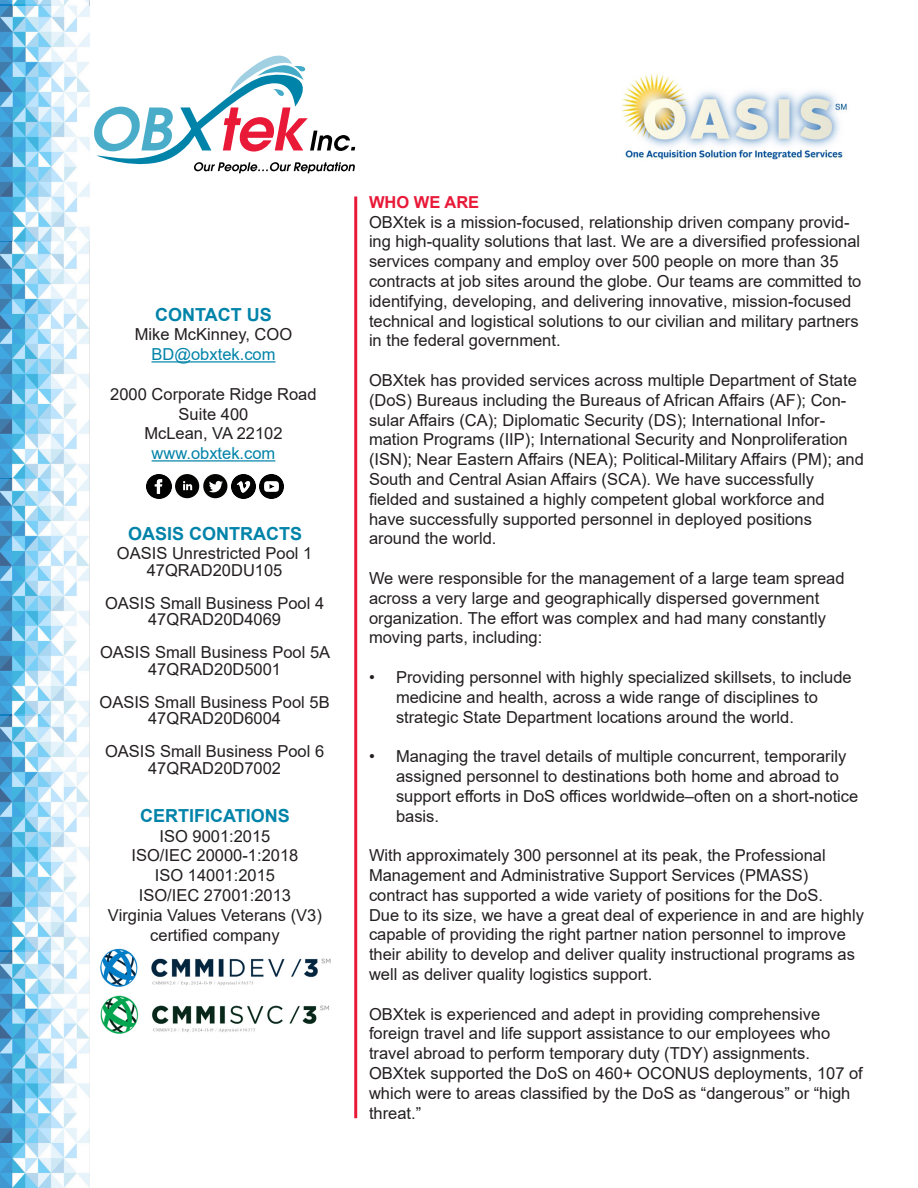
<style>
.page{position:relative;width:918px;height:1188px;background:#fff}
.page>*{position:absolute;margin:0;border:0;box-sizing:border-box;transform-origin:0 0}
.t1{font:700 18px "Arial";color:#0083a9}
.t2{font:16.5px/19.8px "Arial";color:#231f20}
.t3{font:16.5px "Arial";color:#0083a9}
.t4{font:700 16.5px "Arial";color:#e91938}
</style>
<div class="page">
<svg style="left:180px;top:56px;width:175px;height:117px"></svg>
<img style="left:621px;top:73px;width:226px;height:87px">
<hr style="left:151px;top:361px;width:125px;height:2px;background:#0083a9">
<hr style="left:152px;top:460px;width:123px;height:2px;background:#0083a9">
<hr style="left:354px;top:196px;width:3px;height:922px;background:#e91938">
<img style="left:180px;top:958px;width:151px;height:75px">
<img style="left:0;top:6px;width:180px;height:1182px">
<img style="left:0;top:0;width:90px;height:6px">
<img style="left:147px;top:474px;width:24px;height:24px">
<svg style="left:175px;top:474px;width:52px;height:24px"></svg>
<img style="left:231px;top:474px;width:25px;height:24px">
<img style="left:260px;top:474px;width:24px;height:24px">
<p class="t1" style="left:155px;top:302px;width:118px">CONTACT US</p>
<p class="t2" style="left:135px;top:325px;width:159px">Mike McKinney, COO</p>
<p class="t3" style="left:151px;top:343px;width:126px">BD@obxtek.com</p>
<p class="t2" style="left:110px;top:384px;width:208px">2000 Corporate Ridge Road</p>
<p class="t2" style="left:179px;top:404px;width:71px">Suite 400</p>
<p class="t2" style="left:144px;top:424px;width:140px">McLean, VA 22102</p>
<p class="t3" style="left:152px;top:442px;width:125px">www.obxtek.com</p>
<p class="t1" style="left:128px;top:521px;width:176px">OASIS CONTRACTS</p>
<p class="t2" style="left:117px;top:543px;width:197px">OASIS Unrestricted Pool 1</p>
<p class="t2" style="left:147px;top:560px;width:137px">47QRAD20DU105</p>
<p class="t2" style="left:105px;top:593px;width:221px">OASIS Small Business Pool 4</p>
<p class="t2" style="left:148px;top:609px;width:134px">47QRAD20D4069</p>
<p class="t2" style="left:100px;top:642px;width:232px">OASIS Small Business Pool 5A</p>
<p class="t2" style="left:148px;top:659px;width:134px">47QRAD20D5001</p>
<p class="t2" style="left:100px;top:692px;width:232px">OASIS Small Business Pool 5B</p>
<p class="t2" style="left:148px;top:708px;width:134px">47QRAD20D6004</p>
<p class="t2" style="left:105px;top:741px;width:221px">OASIS Small Business Pool 6</p>
<p class="t2" style="left:148px;top:758px;width:134px">47QRAD20D7002</p>
<p class="t1" style="left:140px;top:803px;width:151px">CERTIFICATIONS</p>
<p class="t2" style="left:159px;top:826px;width:112px">ISO 9001:2015</p>
<p class="t2" style="left:132px;top:846px;width:168px">ISO/IEC 20000-1:2018</p>
<p class="t2" style="left:155px;top:865px;width:122px">ISO 14001:2015</p>
<p class="t2" style="left:139px;top:885px;width:154px">ISO/IEC 27001:2013</p>
<p class="t2" style="left:108px;top:905px;width:216px">Virginia Values Veterans (V3)</p>
<p class="t2" style="left:150px;top:925px;width:131px">certified company</p>
<p class="t4" style="left:369px;top:190px;width:112px">WHO WE ARE</p>
<p class="t2" style="left:369px;top:212px;width:494px">OBXtek is a mission-focused, relationship driven company provid&shy;ing high-quality solutions that last. We are a diversified professional services company and employ over 500 people on more than 35 contracts at job sites around the globe. Our teams are committed to identifying, developing, and delivering innovative, mission-focused technical and logistical solutions to our civilian and military partners in the federal government.</p>
<p class="t2" style="left:369px;top:370px;width:496px">OBXtek has provided services across multiple Department of State (DoS) Bureaus including the Bureaus of African Affairs (AF); Con&shy;sular Affairs (CA); Diplomatic Security (DS); International Infor&shy;mation Programs (IIP); International Security and Nonproliferation (ISN); Near Eastern Affairs (NEA); Political-Military Affairs (PM); and South and Central Asian Affairs (SCA). We have successfully</p>
<p class="t2" style="left:369px;top:489px;width:457px">fielded and sustained a highly competent global workforce and have successfully supported personnel in deployed positions around the world.</p>
<p class="t2" style="left:369px;top:568px;width:477px">We were responsible for the management of a large team spread across a very large and geographically dispersed government</p>
<p class="t2" style="left:369px;top:608px;width:458px">organization. The effort was complex and had many constantly moving parts, including:</p>
<p class="t2" style="left:396px;top:667px;width:457px;text-indent:-27px">• Providing personnel with highly specialized skillsets, to include medicine and health, across a wide range of disciplines to strategic State Department locations around the world.</p>
<p class="t2" style="left:396px;top:746px;width:464px;text-indent:-27px">• Managing the travel details of multiple concurrent, temporarily assigned personnel to destinations both home and abroad to support efforts in DoS offices worldwide–often on a short-notice basis.</p>
<p class="t2" style="left:369px;top:845px;width:458px">With approximately 300 personnel at its peak, the Professional</p>
<p class="t2" style="left:369px;top:865px;width:441px">Management and Administrative Support Services (PMASS)</p>
<p class="t2" style="left:369px;top:885px;width:455px">contract has supported a wide variety of positions for the DoS.</p>
<p class="t2" style="left:369px;top:905px;width:496px">Due to its size, we have a great deal of experience in and are highly capable of providing the right partner nation personnel to improve their ability to develop and deliver quality instructional programs as well as deliver quality logistics support.</p>
<p class="t2" style="left:369px;top:1004px;width:453px">OBXtek is experienced and adept in providing comprehensive</p>
<p class="t2" style="left:369px;top:1024px;width:463px">foreign travel and life support assistance to our employees who travel abroad to perform temporary duty (TDY) assignments.</p>
<p class="t2" style="left:369px;top:1063px;width:495px">OBXtek supported the DoS on 460+ OCONUS deployments, 107 of which were to areas classified by the DoS as “dangerous” or “high threat.”</p>
</div>
